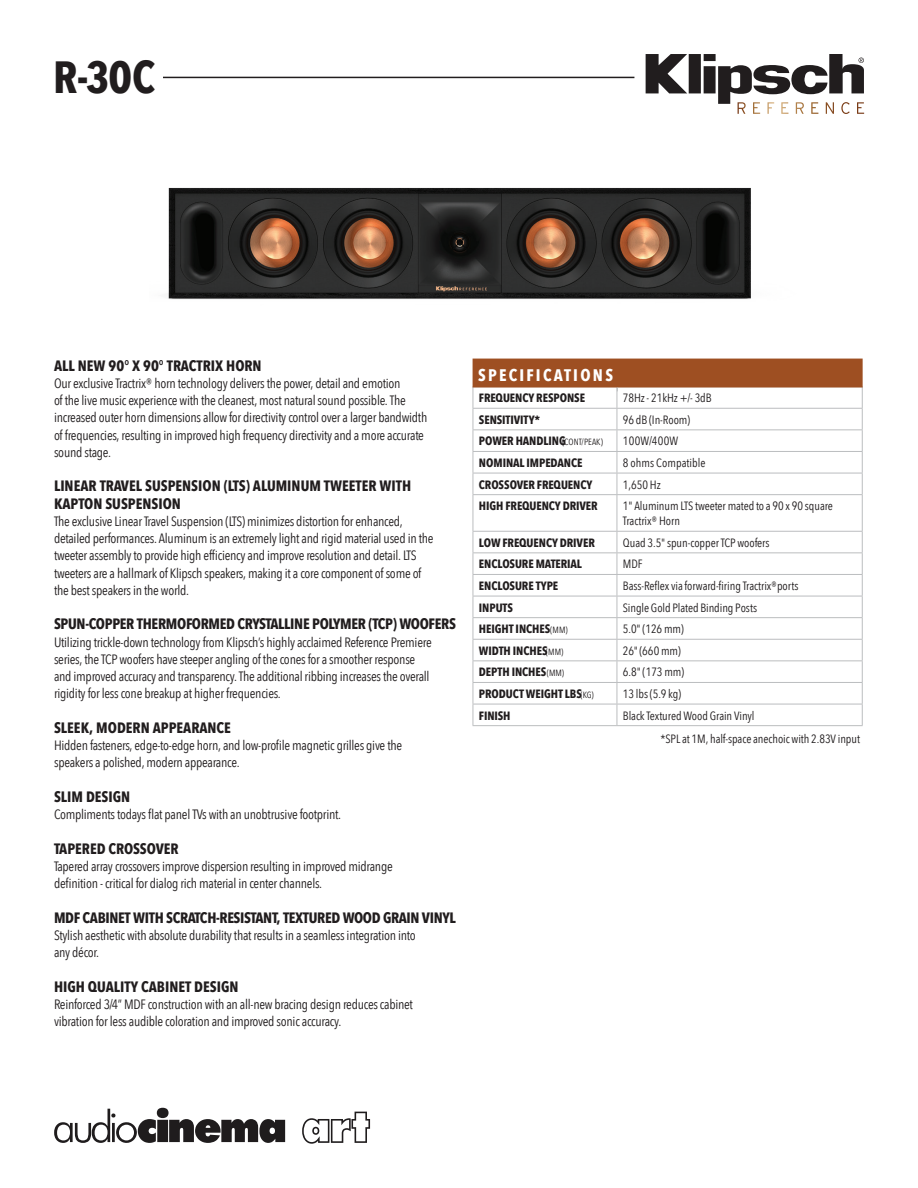
<style>
.page{position:relative;width:918px;height:1188px;background:#fff}
.page>*{position:absolute;margin:0;border:0;box-sizing:border-box;transform-origin:0 0}
.t1{font:700 45px "Avenir Next Condensed";color:#211d1e}
.t2{font:700 16.65px "Avenir Next Condensed";letter-spacing:.135em;color:#fff}
.t3{font:700 15px/17.2px "Avenir Next Condensed";color:#211d1e}
.t4{font:700 15px "Avenir Next Condensed";letter-spacing:-.02em;color:#211d1e}
.t5{font:13.5px/17.2px "Avenir Next Condensed";letter-spacing:-.02em;color:#211d1e}
.t6{font:12px/15px "Avenir Next Condensed";letter-spacing:-.005em;color:#211d1e}
.t7{font:700 12px "Avenir Next Condensed";letter-spacing:-.005em;color:#211d1e}
.t8{font:12px "Avenir Next Condensed";letter-spacing:.02em;color:#211d1e}
.s1{font-weight:400;font-size:9px}
</style>
<div class="page">
<hr style="left:473px;top:494px;width:144px;height:1px;background:#bbbdbf">
<hr style="left:473px;top:495px;width:1px;height:36px;background:#bbbdbf">
<hr style="left:617px;top:494px;width:246px;height:1px;background:#bbbdbf">
<hr style="left:617px;top:495px;width:1px;height:36px;background:#bbbdbf">
<hr style="left:862px;top:495px;width:1px;height:36px;background:#bbbdbf">
<hr style="left:473px;top:531px;width:144px;height:1px;background:#bbbdbf">
<hr style="left:617px;top:531px;width:246px;height:1px;background:#bbbdbf">
<hr style="left:473px;top:552px;width:144px;height:1px;background:#bbbdbf">
<hr style="left:617px;top:552px;width:246px;height:1px;background:#bbbdbf">
<hr style="left:473px;top:574px;width:144px;height:1px;background:#bbbdbf">
<hr style="left:617px;top:574px;width:246px;height:1px;background:#bbbdbf">
<hr style="left:473px;top:596px;width:144px;height:1px;background:#bbbdbf">
<hr style="left:617px;top:596px;width:246px;height:1px;background:#bbbdbf">
<hr style="left:473px;top:617px;width:144px;height:1px;background:#bbbdbf">
<hr style="left:617px;top:617px;width:246px;height:1px;background:#bbbdbf">
<hr style="left:473px;top:639px;width:144px;height:1px;background:#bbbdbf">
<hr style="left:617px;top:639px;width:246px;height:1px;background:#bbbdbf">
<hr style="left:473px;top:660px;width:144px;height:1px;background:#bbbdbf">
<hr style="left:617px;top:660px;width:246px;height:1px;background:#bbbdbf">
<hr style="left:473px;top:682px;width:144px;height:1px;background:#bbbdbf">
<hr style="left:617px;top:682px;width:246px;height:1px;background:#bbbdbf">
<hr style="left:473px;top:704px;width:144px;height:1px;background:#bbbdbf">
<svg style="left:473px;top:532px;width:1px;height:193px"></svg>
<hr style="left:617px;top:704px;width:246px;height:1px;background:#bbbdbf">
<svg style="left:617px;top:532px;width:1px;height:193px"></svg>
<svg style="left:862px;top:532px;width:1px;height:193px"></svg>
<hr style="left:473px;top:725px;width:144px;height:1px;background:#bbbdbf">
<hr style="left:617px;top:725px;width:246px;height:1px;background:#bbbdbf">
<hr style="left:73px;top:77px;width:561px;height:1px;background:#211d1e">
<svg style="left:645px;top:54px;width:219px;height:60px"></svg>
<svg style="left:473px;top:359px;width:390px;height:135px"></svg>
<div style="left:53px;top:57px;width:110px;height:42px;background:#fff"></div>
<img style="left:168px;top:188px;width:583px;height:112px">
<svg style="left:54px;top:1108px;width:231px;height:35px"></svg>
<svg style="left:302px;top:1112px;width:68px;height:32px"></svg>
<h1 class="t1" style="left:53px;top:50px;width:104px">R-30C</h1>
<p class="t3" style="left:54px;top:357px;width:209px">ALL NEW 90° X 90° TRACTRIX HORN</p>
<p class="t5" style="left:54px;top:374px;width:375px">Our exclusive Tractrix® horn technology delivers the power, detail and emotion<br>of the live music experience with the cleanest, most natural sound possible. The increased outer horn dimensions allow for directivity control over a larger bandwidth of frequencies, resulting in improved high frequency directivity and a more accurate sound stage.</p>
<p class="t3" style="left:54px;top:477px;width:359px">LINEAR TRAVEL SUSPENSION (LTS) ALUMINUM TWEETER WITH<br>KAPTON SUSPENSION</p>
<p class="t5" style="left:54px;top:512px;width:381px">The exclusive Linear Travel Suspension (LTS) minimizes distortion for enhanced, detailed performances. Aluminum is an extremely light and rigid material used in the tweeter assembly to provide high efficiency and improve resolution and detail. LTS tweeters are a hallmark of Klipsch speakers, making it a core component of some of the best speakers in the world.</p>
<p class="t4" style="left:54px;top:615px;width:404px">SPUN-COPPER THERMOFORMED CRYSTALLINE POLYMER (TCP) WOOFERS</p>
<p class="t5" style="left:54px;top:633px;width:379px">Utilizing trickle-down technology from Klipsch’s highly acclaimed Reference Premiere series, the TCP woofers have steeper angling of the cones for a smoother response and improved accuracy and transparency. The additional ribbing increases the overall rigidity for less cone breakup at higher frequencies.</p>
<p class="t3" style="left:54px;top:719px;width:178px">SLEEK, MODERN APPEARANCE</p>
<p class="t5" style="left:54px;top:736px;width:350px">Hidden fasteners, edge-to-edge horn, and low-profile magnetic grilles give the speakers a polished, modern appearance.</p>
<p class="t3" style="left:54px;top:788px;width:78px">SLIM DESIGN</p>
<p class="t5" style="left:54px;top:805px;width:289px">Compliments todays flat panel TVs with an unobtrusive footprint.</p>
<p class="t3" style="left:54px;top:840px;width:126px">TAPERED CROSSOVER</p>
<p class="t5" style="left:54px;top:857px;width:340px">Tapered array crossovers improve dispersion resulting in improved midrange definition - critical for dialog rich material in center channels.</p>
<p class="t4" style="left:54px;top:908px;width:403px">MDF CABINET WITH SCRATCH-RESISTANT, TEXTURED WOOD GRAIN VINYL</p>
<p class="t5" style="left:54px;top:926px;width:363px">Stylish aesthetic with absolute durability that results in a seamless integration into any décor.</p>
<p class="t3" style="left:54px;top:978px;width:186px">HIGH QUALITY CABINET DESIGN</p>
<p class="t5" style="left:54px;top:995px;width:361px">Reinforced 3/4” MDF construction with an all-new bracing design reduces cabinet vibration for less audible coloration and improved sonic accuracy.</p>
<p class="t2" style="left:478px;top:365px;width:136px">SPECIFICATIONS</p>
<p class="t7" style="left:479px;top:391px;width:108px">FREQUENCY RESPONSE</p>
<p class="t6" style="left:623px;top:390px;width:90px">78Hz- 21kHz+/- 3dB</p>
<p class="t7" style="left:479px;top:412px;width:63px">SENSITIVITY*</p>
<p class="t6" style="left:623px;top:412px;width:69px">96 dB (In-Room)</p>
<p class="t7" style="left:479px;top:434px;width:126px">POWER HANDLING<span class="s1">(CONT/PEAK)</span></p>
<p class="t8" style="left:623px;top:431px;width:57px">100W/400W</p>
<p class="t7" style="left:479px;top:455px;width:105px">NOMINAL IMPEDANCE</p>
<p class="t6" style="left:623px;top:455px;width:84px">8 ohms Compatible</p>
<p class="t7" style="left:479px;top:477px;width:115px">CROSSOVER FREQUENCY</p>
<p class="t6" style="left:623px;top:476px;width:39px">1,650 Hz</p>
<p class="t7" style="left:479px;top:499px;width:120px">HIGH FREQUENCY DRIVER</p>
<p class="t6" style="left:623px;top:498px;width:212px">1" Aluminum LTS tweeter mated to a 90 x 90 square<br>Tractrix® Horn</p>
<p class="t7" style="left:479px;top:535px;width:117px">LOW FREQUENCY DRIVER</p>
<p class="t6" style="left:623px;top:535px;width:148px">Quad 3.5"spun-copper TCP woofers</p>
<p class="t7" style="left:479px;top:557px;width:105px">ENCLOSURE MATERIAL</p>
<p class="t6" style="left:623px;top:556px;width:21px">MDF</p>
<p class="t7" style="left:479px;top:578px;width:81px">ENCLOSURE TYPE</p>
<p class="t6" style="left:623px;top:578px;width:177px">Bass-Reflex via forward-firing Tractrix®ports</p>
<p class="t7" style="left:479px;top:600px;width:36px">INPUTS</p>
<p class="t6" style="left:623px;top:599px;width:136px">Single Gold Plated Binding Posts</p>
<p class="t7" style="left:479px;top:622px;width:90px">HEIGHT INCHES<span class="s1">(MM)</span></p>
<p class="t6" style="left:623px;top:621px;width:62px">5.0"(126 mm)</p>
<p class="t7" style="left:479px;top:643px;width:86px">WIDTH INCHES<span class="s1">(MM)</span></p>
<p class="t6" style="left:623px;top:643px;width:59px">26"(660 mm)</p>
<p class="t7" style="left:479px;top:665px;width:87px">DEPTH INCHES<span class="s1">(MM)</span></p>
<p class="t6" style="left:623px;top:664px;width:63px">6.8"(173 mm)</p>
<p class="t7" style="left:479px;top:686px;width:116px">PRODUCT WEIGHT LBS<span class="s1">(KG)</span></p>
<p class="t6" style="left:623px;top:686px;width:60px">13 lbs (5.9 kg)</p>
<p class="t7" style="left:479px;top:708px;width:33px">FINISH</p>
<p class="t6" style="left:623px;top:707px;width:133px">Black Textured Wood Grain Vinyl</p>
<p class="t6" style="left:660px;top:730px;width:201px">*SPL at 1M, half-space anechoic with 2.83V input</p>
</div>
